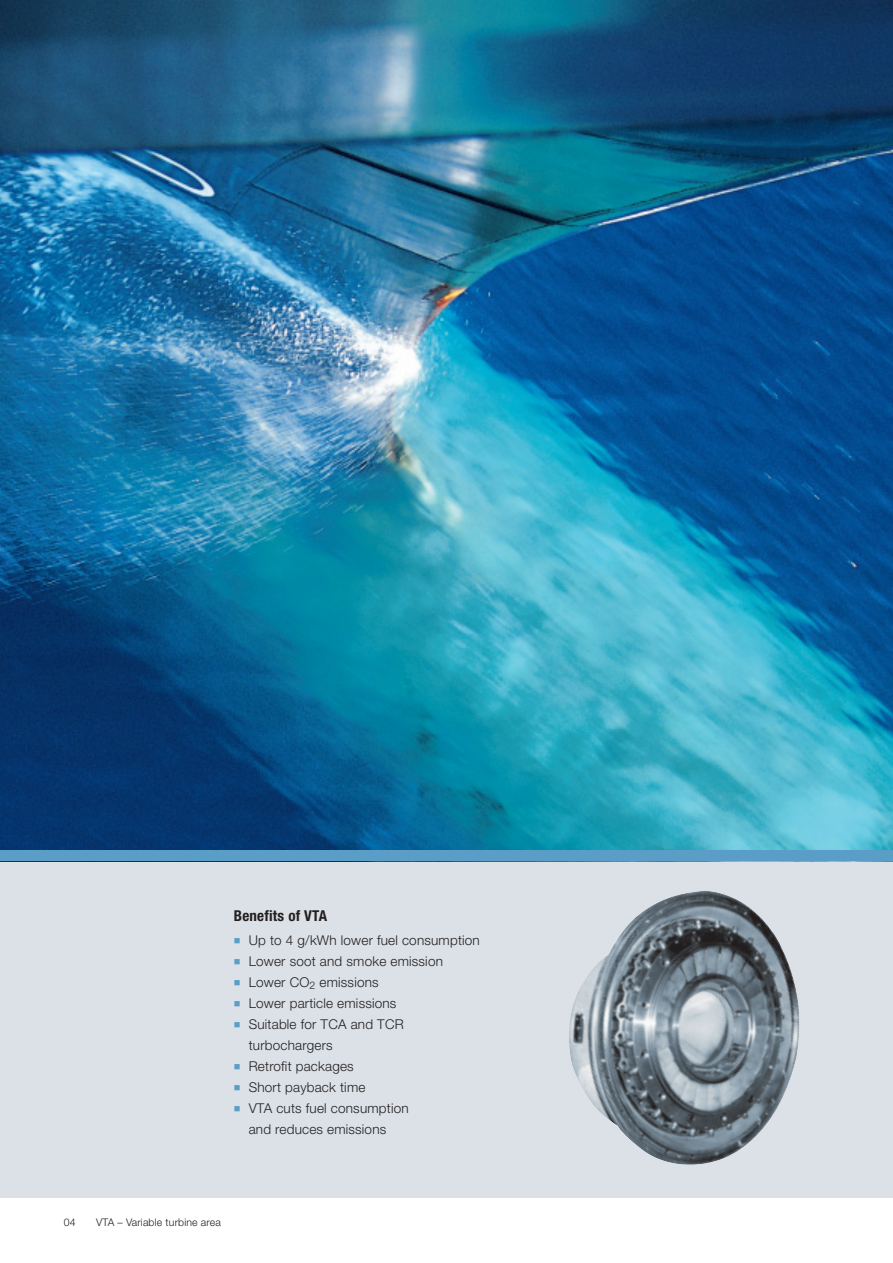
<style>
.page{position:relative;width:893px;height:1263px;background:#fff}
.page>*{position:absolute;margin:0;border:0;box-sizing:border-box;transform-origin:0 0}
.t1{font:700 condensed 15px "Helvetica Neue LT";letter-spacing:.015em;color:#231f20}
.t2{font:300 13.5px/21px "Helvetica Neue LT";letter-spacing:.015em;color:#231f20}
.t3{font:300 10.5px "Helvetica Neue LT";letter-spacing:.015em;color:#231f20}
.s1{color:#5a9dc7}
</style>
<div class="page">
<div style="left:1px;top:861px;width:892px;height:336px;background:#dbe1e7"></div>
<img style="left:1px;top:0;width:892px;height:850px">
<div style="left:1px;top:850px;width:892px;height:11px;background:#5a9dc7"></div>
<img style="left:569px;top:891px;width:231px;height:274px">
<p class="t1" style="left:234px;top:910px;width:95px">Benefits of VTA</p>
<p class="t2" style="left:234px;top:931px;width:248px"><span class="s1">■</span> Up to 4 g/kWh lower fuel consumption</p>
<p class="t2" style="left:234px;top:952px;width:211px"><span class="s1">■</span> Lower soot and smoke emission</p>
<p class="t2" style="left:234px;top:973px;width:146px"><span class="s1">■</span> Lower CO<sub>2</sub> emissions</p>
<p class="t2" style="left:234px;top:994px;width:164px"><span class="s1">■</span> Lower particle emissions</p>
<p class="t2" style="left:249px;top:1015px;width:156px;text-indent:-15px"><span class="s1">■</span> Suitable for TCA and TCR turbochargers</p>
<p class="t2" style="left:234px;top:1057px;width:121px"><span class="s1">■</span> Retrofit packages</p>
<p class="t2" style="left:234px;top:1078px;width:133px"><span class="s1">■</span> Short payback time</p>
<p class="t2" style="left:234px;top:1099px;width:176px;text-align:center"><span class="s1">■</span> VTA cuts fuel consumption and reduces emissions</p>
<p class="t3" style="left:64px;top:1219px;width:13px">04</p>
<p class="t3" style="left:96px;top:1219px;width:126px">VTA – Variable turbine area</p>
</div>
